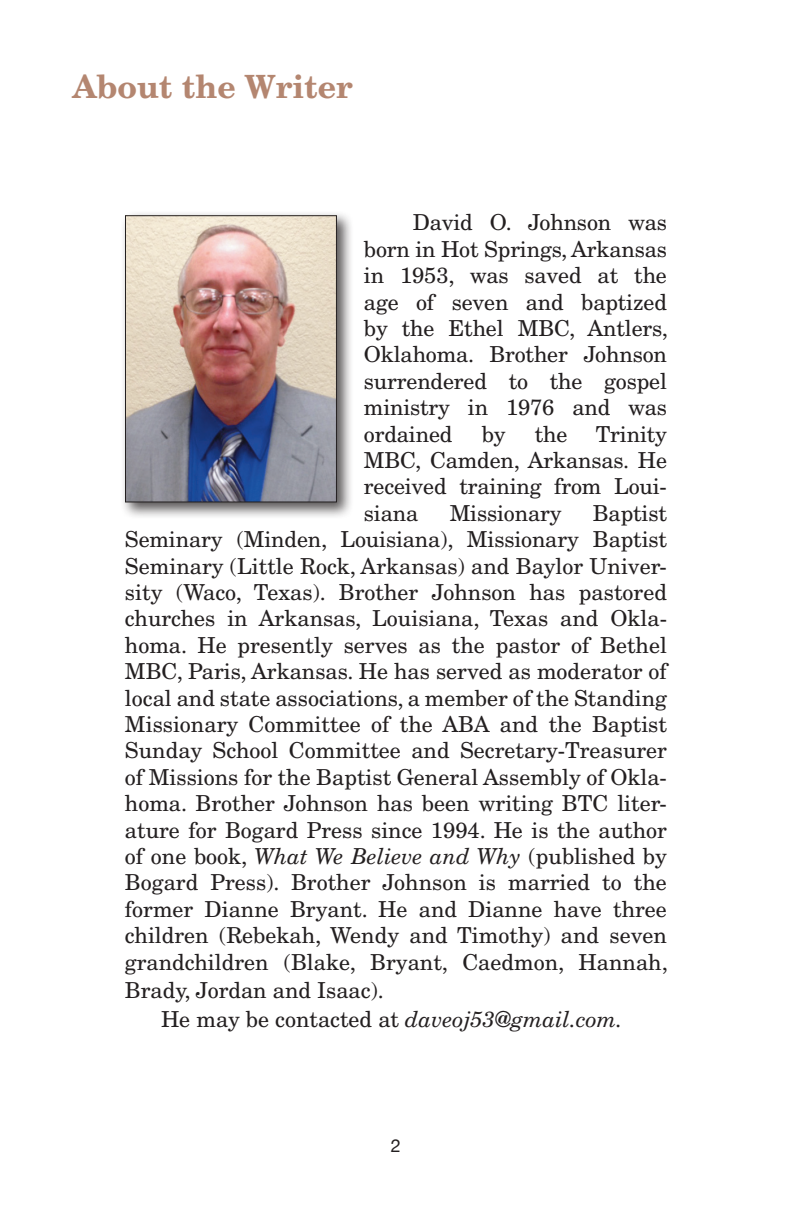
<style>
.page{position:relative;width:792px;height:1224px;background:#fff}
.page>*{position:absolute;margin:0;border:0;box-sizing:border-box;transform-origin:0 0}
.t1{font:700 32px "New Century Schlbk";color:#b48670}
.t2{font:22px/26.4px "New Century Schlbk";letter-spacing:-.005em;color:#231f20;text-align:justify}
.t3{font:18px "Helvetica Neue";color:#231f20}
.s1{font-style:italic}
</style>
<div class="page">
<div style="left:120px;top:211px;width:234px;height:308px;background:#231f20;opacity:.75"></div>
<img style="left:127px;top:217px;width:208px;height:283px">
<div style="left:125px;top:215px;width:212px;height:287px;border:1px solid #231f20"></div>
<h1 class="t1" style="left:72px;top:66px;width:282px">About the Writer</h1>
<p class="t2" style="left:364px;top:209px;width:305px;text-indent:49px">David O. Johnson was born in Hot Springs, Arkansas in 1953, was saved at the age of seven and baptized by the Ethel MBC, Antlers, Oklahoma. Brother Johnson surrendered to the gospel ministry in 1976 and was ordained</p>
<p class="t2" style="left:482px;top:420px;width:25px">by</p>
<p class="t2" style="left:535px;top:420px;width:34px">the</p>
<p class="t2" style="left:364px;top:420px;width:305px;text-indent:232px">Trinity MBC, Camden, Arkansas. He received training from Loui&shy;siana</p>
<p class="t2" style="left:125px;top:499px;width:544px;text-indent:468px">Baptist Seminary (Minden, Louisiana), Missionary Baptist Seminary (Little Rock, Arkansas) and Baylor Univer&shy;sity (Waco, Texas). Brother Johnson has pastored churches in Arkansas, Louisiana, Texas and Okla&shy;homa. He presently serves as the pastor of Bethel MBC, Paris, Arkansas. He has served as moderator of local and state associations, a member of the Standing Missionary Committee of the ABA and the Baptist Sunday School Committee and Secretary-Treasurer of Missions for the Baptist General Assembly of Okla&shy;homa. Brother Johnson has been writing BTC liter&shy;ature for Bogard Press since 1994. He is the author of one book, <span class="s1">What We Believe and Why</span> (published by Bogard Press). Brother Johnson is married to the former Dianne Bryant. He and Dianne have three children (Rebekah, Wendy and Timothy) and seven grandchildren (Blake, Bryant, Caedmon, Hannah,</p>
<p class="t2" style="left:161px;top:976px;width:463px;line-height:28.8px;text-indent:-36px">Brady, Jordan and Isaac).<br>He may be contacted at <span class="s1">daveoj53@gmail.com.</span></p>
<p class="t2" style="left:450px;top:499px;width:113px">Missionary</p>
<p class="t3" style="left:391px;top:1133px;width:12px">2</p>
</div>
